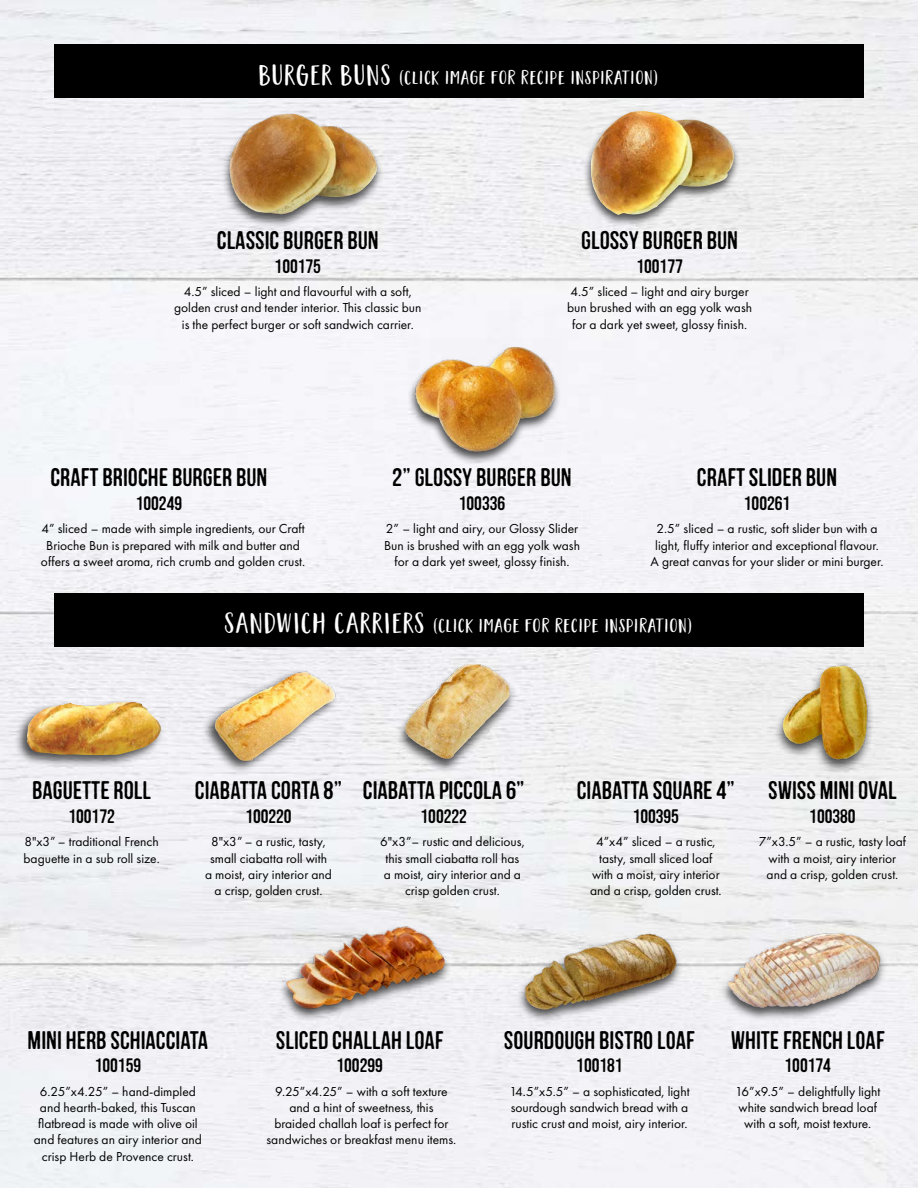
<style>
.page{position:relative;width:918px;height:1188px;background:#fff}
.page>*{position:absolute;margin:0;border:0;box-sizing:border-box;transform-origin:0 0}
.t1{font:25.5px "Mocha Mattari";color:#000}
.t2{font:19.5px "Mocha Mattari";color:#000}
.t3{font:18px "Garden Grown Caps";letter-spacing:.08em;color:#fff}
.t4{font:13.5px/16.2px "Futura PT";color:#000;text-align:center}
.s1{font-size:27px}
</style>
<div class="page">
<img style="left:0;top:0;width:918px;height:1188px">
<div style="left:54px;top:44px;width:809px;height:54px;background:#000"></div>
<div style="left:220px;top:113px;width:164px;height:115px;background:#000;opacity:.69"></div>
<img style="left:218px;top:110px;width:171px;height:109px">
<div style="left:407px;top:346px;width:154px;height:119px;background:#000;opacity:.69"></div>
<img style="left:412px;top:338px;width:148px;height:125px">
<div style="left:54px;top:593px;width:810px;height:54px;background:#000"></div>
<div style="left:516px;top:933px;width:167px;height:90px;background:#efeef2"></div>
<img style="left:518px;top:912px;width:162px;height:109px">
<div style="left:396px;top:663px;width:120px;height:110px;background:#000;opacity:.69"></div>
<img style="left:399px;top:659px;width:116px;height:106px">
<div style="left:279px;top:925px;width:173px;height:98px;background:#000;opacity:.69"></div>
<img style="left:285px;top:909px;width:162px;height:109px">
<div style="left:582px;top:110px;width:159px;height:118px;background:#000;opacity:.69"></div>
<img style="left:590px;top:111px;width:146px;height:106px">
<div style="left:774px;top:664px;width:101px;height:110px;background:#000;opacity:.69"></div>
<img style="left:768px;top:658px;width:117px;height:107px">
<div style="left:14px;top:698px;width:151px;height:70px;background:#000;opacity:.69"></div>
<img style="left:26px;top:702px;width:137px;height:53px">
<div style="left:202px;top:668px;width:136px;height:105px;background:#000;opacity:.69"></div>
<img style="left:212px;top:668px;width:126px;height:106px">
<div style="left:719px;top:932px;width:168px;height:90px;background:#000;opacity:.69"></div>
<img style="left:723px;top:927px;width:162px;height:85px">
<h3 class="t3" style="left:260px;top:67px;width:400px"><span class="s1">BURGER BUNS</span> (CLICK IMAGE FOR RECIPE INSPIRATION)</h3>
<h1 class="t1" style="left:217px;top:226px;width:164px">CLASSIC BURGER BUN</h1>
<h2 class="t2" style="left:275px;top:255px;width:48px">100175</h2>
<h1 class="t1" style="left:581px;top:226px;width:159px">GLOSSY BURGER BUN</h1>
<h2 class="t2" style="left:636px;top:255px;width:48px">100177</h2>
<p class="t4" style="left:174px;top:284px;width:249px">4.5” sliced – light and flavourful with a soft, golden crust and tender interior. This classic bun is the perfect burger or soft sandwich carrier.</p>
<p class="t4" style="left:567px;top:284px;width:187px">4.5” sliced – light and airy burger bun brushed with an egg yolk wash for a dark yet sweet, glossy finish.</p>
<h1 class="t1" style="left:50px;top:463px;width:219px">CRAFT BRIOCHE BURGER BUN</h1>
<h2 class="t2" style="left:136px;top:492px;width:48px">100249</h2>
<p class="t4" style="left:41px;top:521px;width:266px">4” sliced – made with simple ingredients, our Craft<br>Brioche Bun is prepared with milk and butter and offers a sweet aroma, rich crumb and golden crust.</p>
<h1 class="t1" style="left:392px;top:463px;width:181px">2” GLOSSY BURGER BUN</h1>
<h2 class="t2" style="left:459px;top:492px;width:48px">100336</h2>
<h1 class="t1" style="left:697px;top:463px;width:142px">CRAFT SLIDER BUN</h1>
<h2 class="t2" style="left:744px;top:492px;width:48px">100261</h2>
<p class="t4" style="left:384px;top:521px;width:197px">2” – light and airy, our Glossy Slider<br>Bun is brushed with an egg yolk wash for a dark yet sweet, glossy finish.</p>
<p class="t4" style="left:651px;top:521px;width:234px">2.5” sliced – a rustic, soft slider bun with a light, fluffy interior and exceptional flavour.<br>A great canvas for your slider or mini burger.</p>
<h3 class="t3" style="left:226px;top:616px;width:468px"><span class="s1">SANDWICH CARRIERS</span> (CLICK IMAGE FOR RECIPE INSPIRATION)</h3>
<h1 class="t1" style="left:32px;top:776px;width:121px">BAGUETTE ROLL</h1>
<h2 class="t2" style="left:68px;top:805px;width:48px">100172</h2>
<h1 class="t1" style="left:195px;top:776px;width:149px">CIABATTA CORTA 8”</h1>
<h2 class="t2" style="left:245px;top:805px;width:48px">100220</h2>
<h1 class="t1" style="left:363px;top:776px;width:163px">CIABATTA PICCOLA 6”</h1>
<h2 class="t2" style="left:421px;top:805px;width:48px">100222</h2>
<h1 class="t1" style="left:577px;top:776px;width:160px">CIABATTA SQUARE 4”</h1>
<h2 class="t2" style="left:633px;top:805px;width:48px">100395</h2>
<p class="t4" style="left:23px;top:834px;width:138px;text-align:left">8"x3” – traditional French baguette in a sub roll size.</p>
<p class="t4" style="left:205px;top:834px;width:128px">8"x3” – a rustic, tasty, small ciabatta roll with a moist, airy interior and a crisp, golden crust.</p>
<p class="t4" style="left:590px;top:834px;width:133px">4”x4” sliced – a rustic, tasty, small sliced loaf with a moist, airy interior and a crisp, golden crust.</p>
<p class="t4" style="left:380px;top:834px;width:146px">6"x3”– rustic and delicious, this small ciabatta roll has<br>a moist, airy interior and a crisp golden crust.</p>
<h1 class="t1" style="left:768px;top:776px;width:130px">SWISS MINI OVAL</h1>
<h2 class="t2" style="left:809px;top:805px;width:48px">100380</h2>
<p class="t4" style="left:759px;top:834px;width:149px">7”x3.5” – a rustic, tasty loaf with a moist, airy interior and a crisp, golden crust.</p>
<h1 class="t1" style="left:28px;top:1026px;width:182px">MINI HERB SCHIACCIATA</h1>
<h2 class="t2" style="left:95px;top:1055px;width:48px">100159</h2>
<p class="t4" style="left:34px;top:1083px;width:170px">6.25”x4.25” – hand-dimpled and hearth-baked, this Tuscan flatbread is made with olive oil and features an airy interior and crisp Herb de Provence crust.</p>
<h1 class="t1" style="left:276px;top:1026px;width:169px">SLICED CHALLAH LOAF</h1>
<h2 class="t2" style="left:337px;top:1055px;width:48px">100299</h2>
<h1 class="t1" style="left:504px;top:1026px;width:193px">SOURDOUGH BISTRO LOAF</h1>
<h2 class="t2" style="left:576px;top:1055px;width:48px">100181</h2>
<h1 class="t1" style="left:731px;top:1026px;width:155px">WHITE FRENCH LOAF</h1>
<h2 class="t2" style="left:785px;top:1055px;width:48px">100174</h2>
<p class="t4" style="left:267px;top:1083px;width:191px">9.25”x4.25” – with a soft texture and a hint of sweetness, this<br>braided challah loaf is perfect for sandwiches or breakfast menu items.</p>
<p class="t4" style="left:509px;top:1083px;width:182px;text-align:justify">14.5”x5.5” – a sophisticated, light sourdough sandwich bread with a rustic crust and moist, airy interior.</p>
<p class="t4" style="left:735px;top:1083px;width:147px">16”x9.5” – delightfully light white sandwich bread loaf with a soft, moist texture.</p>
</div>
